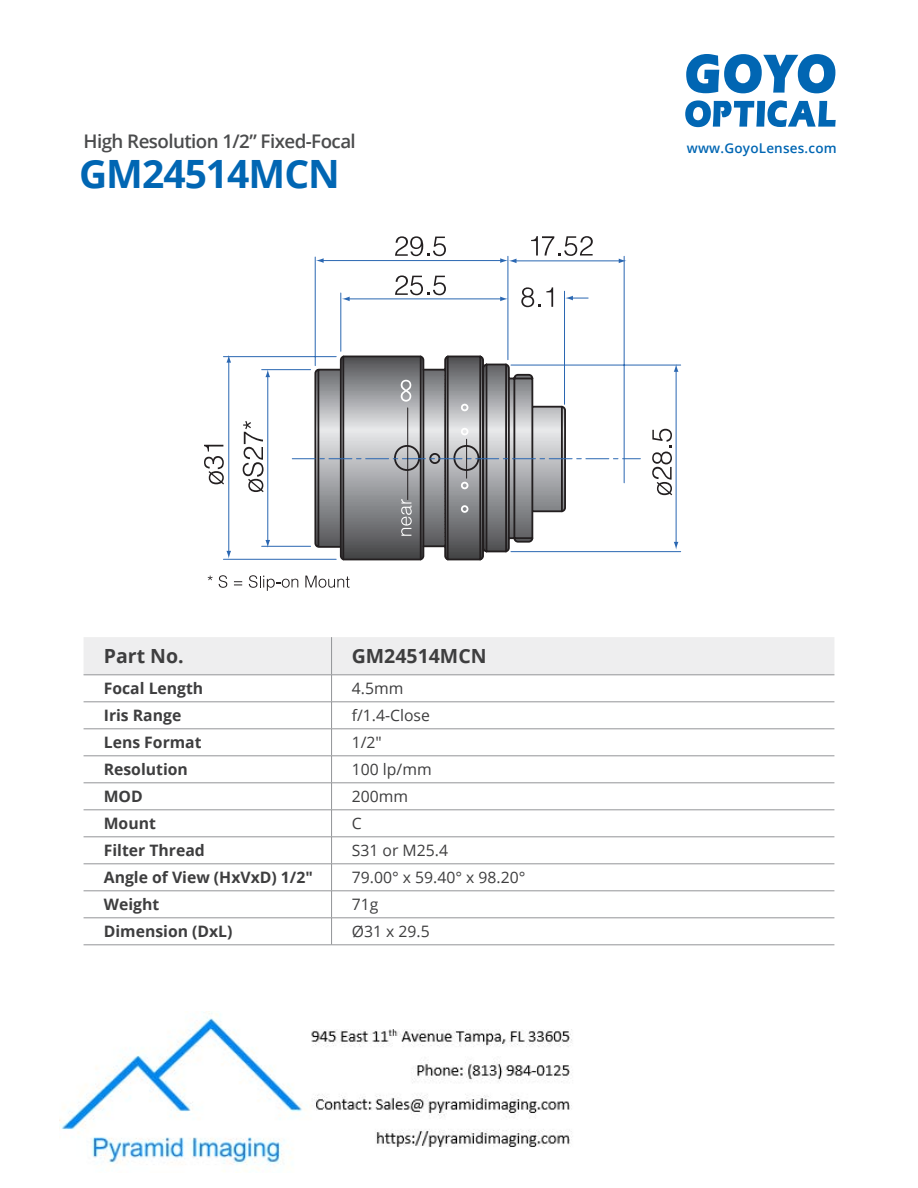
<style>
.page{position:relative;width:918px;height:1188px;background:#fff}
.page>*{position:absolute;margin:0;border:0;box-sizing:border-box;transform-origin:0 0}
.t1{font:700 39px "Open Sans";letter-spacing:-.025em;color:#0166b3}
.t2{font:700 19.5px "Open Sans";color:#3e3e3f}
.t3{font:600 18.75px "Open Sans";letter-spacing:-.03em;color:#4b4c4d}
.t4{font:700 15.75px "Open Sans";color:#3e3e3f}
.t5{font:15.75px "Open Sans";color:#3e3e3f}
.t6{font:600 13.5px "Open Sans";letter-spacing:.015em;color:#0166b3}
</style>
<div class="page">
<svg style="left:686px;top:54px;width:149px;height:39px"></svg>
<svg style="left:685px;top:100px;width:151px;height:27px"></svg>
<hr style="left:340px;top:293px;width:1px;height:58px;background:#2a67b2">
<svg style="left:395px;top:275px;width:51px;height:20px"></svg>
<svg style="left:395px;top:236px;width:51px;height:20px"></svg>
<svg style="left:521px;top:287px;width:19px;height:20px"></svg>
<svg style="left:546px;top:287px;width:7px;height:20px"></svg>
<svg style="left:531px;top:236px;width:62px;height:20px"></svg>
<svg style="left:243px;top:421px;width:21px;height:71px"></svg>
<svg style="left:204px;top:445px;width:20px;height:39px"></svg>
<svg style="left:652px;top:429px;width:20px;height:66px"></svg>
<svg style="left:314px;top:355px;width:253px;height:206px"></svg>
<hr style="left:348px;top:298px;width:154px;height:1px;background:#2a67b2">
<svg style="left:500px;top:297px;width:7px;height:4px"></svg>
<svg style="left:342px;top:297px;width:8px;height:4px"></svg>
<hr style="left:228px;top:361px;width:1px;height:191px;background:#2a67b2">
<svg style="left:226px;top:355px;width:5px;height:8px"></svg>
<svg style="left:226px;top:551px;width:5px;height:8px"></svg>
<hr style="left:676px;top:370px;width:1px;height:173px;background:#2a67b2">
<svg style="left:674px;top:364px;width:4px;height:8px"></svg>
<svg style="left:674px;top:542px;width:4px;height:8px"></svg>
<hr style="left:267px;top:376px;width:1px;height:166px;background:#2a67b2">
<svg style="left:265px;top:370px;width:5px;height:7px"></svg>
<svg style="left:265px;top:540px;width:5px;height:8px"></svg>
<svg style="left:565px;top:296px;width:23px;height:4px"></svg>
<hr style="left:322px;top:260px;width:180px;height:1px;background:#2a67b2">
<svg style="left:316px;top:258px;width:8px;height:5px"></svg>
<hr style="left:515px;top:260px;width:105px;height:1px;background:#2a67b2">
<svg style="left:619px;top:259px;width:7px;height:4px"></svg>
<svg style="left:500px;top:258px;width:17px;height:5px"></svg>
<hr style="left:507px;top:256px;width:1px;height:104px;background:#2a67b2">
<hr style="left:624px;top:256px;width:1px;height:227px;background:#2a67b2">
<hr style="left:564px;top:291px;width:1px;height:113px;background:#2a67b2">
<hr style="left:315px;top:257px;width:1px;height:109px;background:#2a67b2">
<hr style="left:223px;top:356px;width:113px;height:1px;background:#2a67b2">
<hr style="left:511px;top:365px;width:170px;height:1px;background:#2a67b2">
<hr style="left:511px;top:551px;width:170px;height:1px;background:#2a67b2">
<hr style="left:223px;top:559px;width:113px;height:1px;background:#2a67b2">
<hr style="left:262px;top:546px;width:49px;height:1px;background:#2a67b2">
<hr style="left:262px;top:369px;width:49px;height:1px;background:#2a67b2">
<svg style="left:292px;top:380px;width:348px;height:156px"></svg>
<svg style="left:208px;top:576px;width:5px;height:4px"></svg>
<svg style="left:219px;top:575px;width:8px;height:13px"></svg>
<svg style="left:234px;top:581px;width:8px;height:4px"></svg>
<svg style="left:249px;top:575px;width:49px;height:16px"></svg>
<svg style="left:305px;top:576px;width:45px;height:12px"></svg>
<svg style="left:84px;top:637px;width:750px;height:308px"></svg>
<hr style="left:84px;top:945px;width:248px;height:1px;background:#939598">
<hr style="left:332px;top:945px;width:502px;height:1px;background:#939598">
<img style="left:60px;top:1011px;width:512px;height:160px">
<p class="t3" style="left:84px;top:128px;width:274px">High Resolution 1/2” Fixed-Focal</p>
<p class="t1" style="left:79px;top:146px;width:262px">GM24514MCN</p>
<p class="t6" style="left:687px;top:139px;width:152px">www.GoyoLenses.com</p>
<p class="t2" style="left:104px;top:642px;width:81px">Part No.</p>
<p class="t2" style="left:352px;top:642px;width:136px">GM24514MCN</p>
<p class="t4" style="left:104px;top:678px;width:101px">Focal Length</p>
<p class="t5" style="left:352px;top:678px;width:53px">4.5mm</p>
<p class="t4" style="left:104px;top:704px;width:79px">Iris Range</p>
<p class="t5" style="left:352px;top:705px;width:80px">f/1.4-Close</p>
<p class="t4" style="left:104px;top:731px;width:99px">Lens Format</p>
<p class="t5" style="left:352px;top:732px;width:31px">1/2″</p>
<p class="t4" style="left:104px;top:758px;width:86px">Resolution</p>
<p class="t5" style="left:352px;top:759px;width:81px">100 lp/mm</p>
<p class="t4" style="left:104px;top:785px;width:41px">MOD</p>
<p class="t5" style="left:352px;top:786px;width:58px">200mm</p>
<p class="t4" style="left:104px;top:812px;width:54px">Mount</p>
<p class="t5" style="left:352px;top:813px;width:11px">C</p>
<p class="t4" style="left:104px;top:839px;width:103px">Filter Thread</p>
<p class="t5" style="left:352px;top:840px;width:98px">S31 or M25.4</p>
<p class="t4" style="left:104px;top:866px;width:211px">Angle of View (HxVxD) 1/2″</p>
<p class="t5" style="left:352px;top:867px;width:175px">79.00° x 59.40° x 98.20°</p>
<p class="t4" style="left:104px;top:893px;width:57px">Weight</p>
<p class="t5" style="left:352px;top:894px;width:28px">71g</p>
<p class="t4" style="left:104px;top:920px;width:130px">Dimension (DxL)</p>
<p class="t5" style="left:352px;top:921px;width:79px">Ø31 x 29.5</p>
</div>
